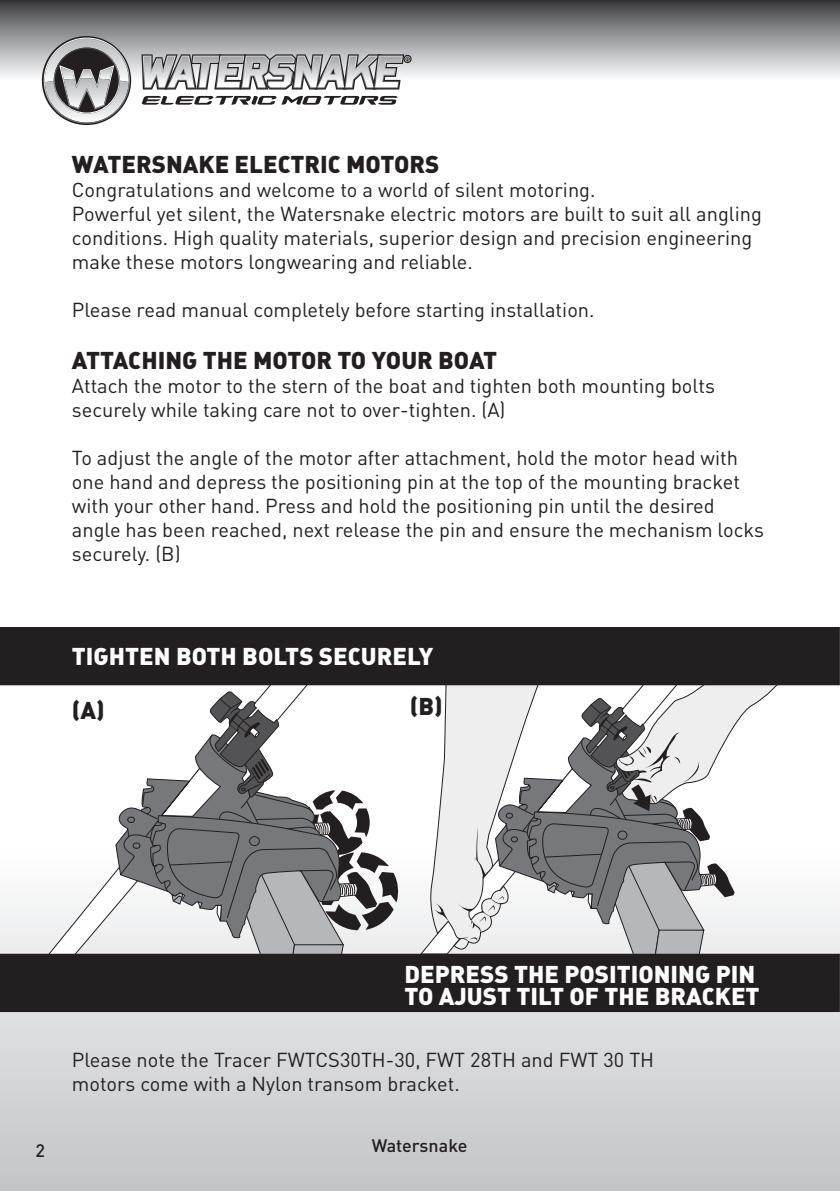
<style>
.page{position:relative;width:840px;height:1191px;background:#fff}
.page>*{position:absolute;margin:0;border:0;box-sizing:border-box;transform-origin:0 0}
.t1{font:24px/22px "DIN Black Alternate";color:#fff}
.t2{font:24px "DIN Black Alternate";color:#231f20}
.t3{font:20px/24px "DIN";color:#231f20}
.t4{font:500 18px "DIN";color:#231f20}
</style>
<div class="page">
<svg style="left:0;top:903px;width:839px;height:288px;background:#d2d3d5"></svg>
<svg style="left:0;top:0;width:839px;height:104px"></svg>
<svg style="left:142px;top:96px;width:255px;height:9px"></svg>
<svg style="left:141px;top:54px;width:270px;height:36px"></svg>
<svg style="left:44px;top:38px;width:86px;height:86px"></svg>
<svg style="left:43px;top:685px;width:356px;height:269px"></svg>
<svg style="left:419px;top:685px;width:365px;height:269px"></svg>
<div style="left:0;top:627px;width:839px;height:58px;background:#231f20"></div>
<div style="left:0;top:954px;width:839px;height:58px;background:#231f20"></div>
<p class="t2" style="left:72px;top:155px;width:369px">WATERSNAKE ELECTRIC MOTORS</p>
<p class="t3" style="left:72px;top:180px;width:691px">Congratulations and welcome to a world of silent motoring.<br>Powerful yet silent, the Watersnake electric motors are built to suit all angling conditions. High quality materials, superior design and precision engineering make these motors longwearing and reliable.</p>
<p class="t3" style="left:72px;top:300px;width:524px">Please read manual completely before starting installation.</p>
<p class="t2" style="left:72px;top:352px;width:426px">ATTACHING THE MOTOR TO YOUR BOAT</p>
<p class="t3" style="left:72px;top:376px;width:644px">Attach the motor to the stern of the boat and tighten both mounting bolts securely while taking care not to over-tighten. (A)</p>
<p class="t3" style="left:72px;top:448px;width:693px">To adjust the angle of the motor after attachment, hold the motor head with one hand and depress the positioning pin at the top of the mounting bracket with your other hand. Press and hold the positioning pin until the desired angle has been reached, next release the pin and ensure the mechanism locks securely. (B)</p>
<p class="t1" style="left:72px;top:647px;width:363px">TIGHTEN BOTH BOLTS SECURELY</p>
<p class="t2" style="left:72px;top:701px;width:34px">(A)</p>
<p class="t2" style="left:409px;top:698px;width:34px">(B)</p>
<p class="t4" style="left:35px;top:1144px;width:11px">2</p>
<p class="t1" style="left:404px;top:965px;width:356px">DEPRESS THE POSITIONING PIN<br>TO AJUST TILT OF THE BRACKET</p>
<p class="t3" style="left:72px;top:1050px;width:583px">Please note the Tracer FWTCS30TH-30, FWT 28TH and FWT 30 TH motors come with a Nylon transom bracket.</p>
<p class="t4" style="left:371px;top:1139px;width:97px">Watersnake</p>
</div>
